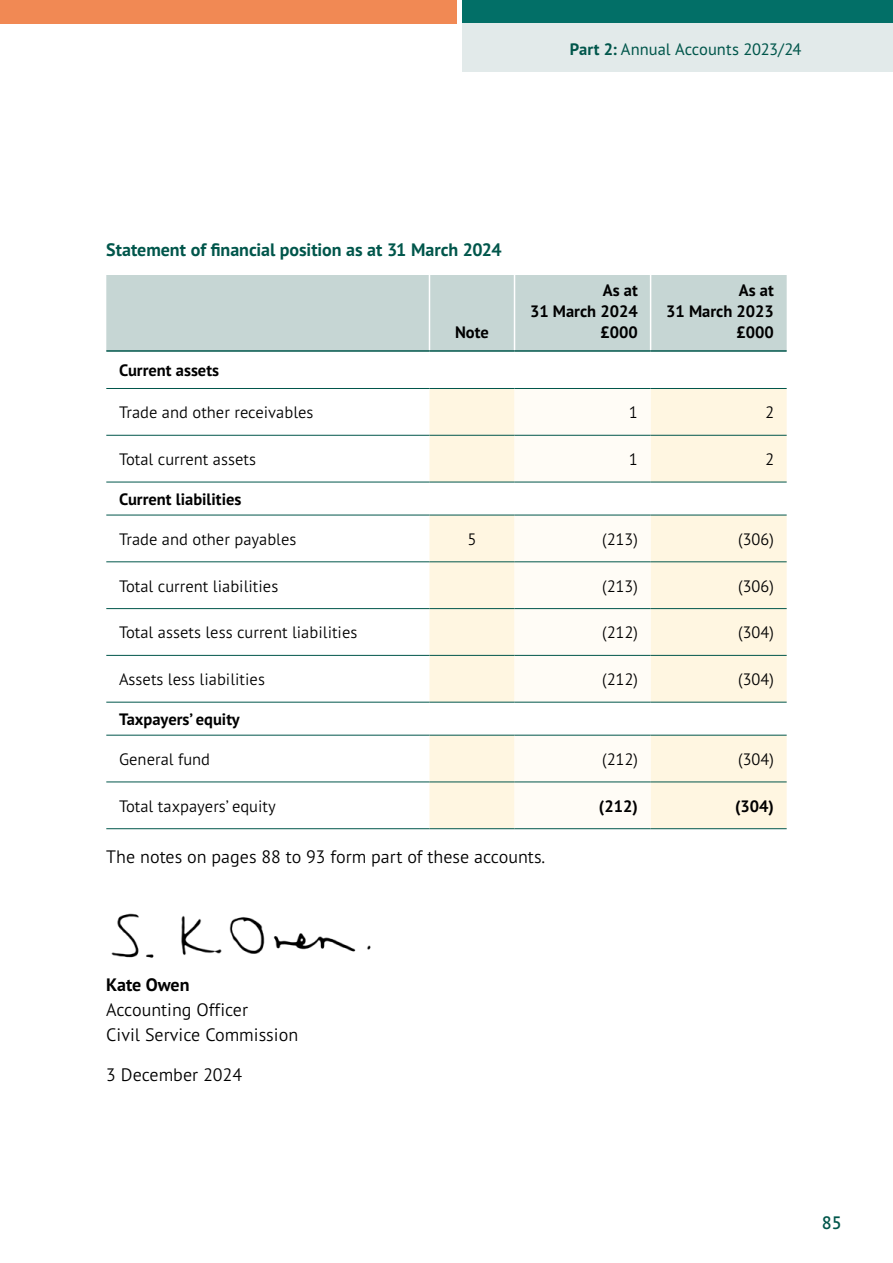
<style>
.page{position:relative;width:893px;height:1263px;background:#fff}
.page>*{position:absolute;margin:0;border:0;box-sizing:border-box;transform-origin:0 0}
.Body_text_1mm_after{font:300 18px "PT Sans Pro";color:#000}
.H1_-_Table_Header{font:700 18px "PT Sans Pro";letter-spacing:-.005em;color:#00564b}
.Body_text{font:300 18px "PT Sans Pro";color:#000}
.Body_text_1mm_after-2{font:700 18px "PT Sans Pro";letter-spacing:-.005em;color:#000}
.t1{font:600 18px "PT Sans Pro";color:#00564b}
.Table_body_text{font:300 16.5px "PT Sans Pro";color:#000}
.Table_body_text-2{font:700 16.5px "PT Sans Pro";color:#000}
.Table_header_text_centred{font:700 16.5px/21px "PT Sans Pro";color:#000;text-align:right}
.t2{font:16.5px "PT Sans Pro";letter-spacing:-.005em;color:#00564b}
.Table_body_text_centred{font:300 16.5px "PT Sans Pro";color:#000}
.s1{font-weight:700}
</style>
<div class="page">
<div style="left:462px;top:0;width:431px;height:23px;background:#026f67"></div>
<div style="left:0;top:0;width:456px;height:23px;background:#f18954"></div>
<div style="left:462px;top:23px;width:431px;height:49px;background:#e2eaea"></div>
<div style="left:106px;top:275px;width:681px;height:75px;background:#c6d6d4"></div>
<svg style="left:106px;top:434px;width:323px;height:348px"></svg>
<svg style="left:429px;top:389px;width:358px;height:439px;background:#fdf6e4"></svg>
<svg style="left:514px;top:389px;width:137px;height:439px;fill:#fffcf6"></svg>
<hr style="left:106px;top:435px;width:323px;height:1px;background:#00564b">
<hr style="left:429px;top:435px;width:85px;height:1px;background:#00564b">
<hr style="left:514px;top:435px;width:137px;height:1px;background:#00564b">
<hr style="left:651px;top:435px;width:136px;height:1px;background:#00564b">
<hr style="left:106px;top:562px;width:323px;height:1px;background:#00564b">
<hr style="left:429px;top:562px;width:85px;height:1px;background:#00564b">
<hr style="left:514px;top:562px;width:137px;height:1px;background:#00564b">
<hr style="left:651px;top:562px;width:136px;height:1px;background:#00564b">
<hr style="left:106px;top:608px;width:323px;height:1px;background:#00564b">
<hr style="left:429px;top:608px;width:85px;height:1px;background:#00564b">
<hr style="left:514px;top:608px;width:137px;height:1px;background:#00564b">
<hr style="left:651px;top:608px;width:136px;height:1px;background:#00564b">
<hr style="left:106px;top:655px;width:323px;height:1px;background:#00564b">
<hr style="left:429px;top:655px;width:85px;height:1px;background:#00564b">
<hr style="left:514px;top:655px;width:137px;height:1px;background:#00564b">
<hr style="left:651px;top:655px;width:136px;height:1px;background:#00564b">
<hr style="left:106px;top:782px;width:323px;height:1px;background:#00564b">
<hr style="left:429px;top:782px;width:85px;height:1px;background:#00564b">
<hr style="left:514px;top:782px;width:137px;height:1px;background:#00564b">
<hr style="left:651px;top:782px;width:136px;height:1px;background:#00564b">
<hr style="left:106px;top:828px;width:323px;height:1px;background:#00564b">
<hr style="left:429px;top:275px;width:1px;height:75px;background:#fff">
<hr style="left:429px;top:828px;width:85px;height:1px;background:#00564b">
<hr style="left:651px;top:828px;width:136px;height:1px;background:#00564b">
<hr style="left:514px;top:275px;width:1px;height:75px;background:#fff">
<hr style="left:650px;top:275px;width:1px;height:75px;background:#fff">
<hr style="left:514px;top:828px;width:137px;height:1px;background:#00564b">
<hr style="left:106px;top:388px;width:323px;height:1px;background:#00564b">
<hr style="left:429px;top:388px;width:85px;height:1px;background:#00564b">
<hr style="left:514px;top:388px;width:137px;height:1px;background:#00564b">
<hr style="left:651px;top:388px;width:136px;height:1px;background:#00564b">
<hr style="left:106px;top:482px;width:323px;height:1px;background:#00564b">
<hr style="left:429px;top:482px;width:85px;height:1px;background:#00564b">
<hr style="left:514px;top:482px;width:137px;height:1px;background:#00564b">
<hr style="left:651px;top:482px;width:136px;height:1px;background:#00564b">
<hr style="left:106px;top:515px;width:323px;height:1px;background:#00564b">
<hr style="left:429px;top:515px;width:85px;height:1px;background:#00564b">
<hr style="left:514px;top:515px;width:137px;height:1px;background:#00564b">
<hr style="left:651px;top:515px;width:136px;height:1px;background:#00564b">
<hr style="left:106px;top:702px;width:323px;height:1px;background:#00564b">
<hr style="left:429px;top:702px;width:85px;height:1px;background:#00564b">
<hr style="left:514px;top:702px;width:137px;height:1px;background:#00564b">
<hr style="left:651px;top:702px;width:136px;height:1px;background:#00564b">
<hr style="left:106px;top:735px;width:323px;height:1px;background:#00564b">
<hr style="left:429px;top:735px;width:85px;height:1px;background:#00564b">
<hr style="left:514px;top:735px;width:137px;height:1px;background:#00564b">
<hr style="left:651px;top:735px;width:136px;height:1px;background:#00564b">
<hr style="left:106px;top:350px;width:323px;height:2px;background:#00564b">
<hr style="left:429px;top:350px;width:85px;height:2px;background:#00564b">
<hr style="left:514px;top:350px;width:137px;height:2px;background:#00564b">
<hr style="left:651px;top:350px;width:136px;height:2px;background:#00564b">
<img style="left:111px;top:913px;width:260px;height:45px">
<p class="t2" style="left:570px;top:39px;width:233px"><span class="s1">Part 2:</span> Annual Accounts 2023/24</p>
<h1 class="H1_-_Table_Header" style="left:106px;top:238px;width:397px">Statement of financial position as at 31 March 2024</h1>
<p class="Table_header_text_centred" style="left:455px;top:322px;width:35px">Note</p>
<p class="Table_header_text_centred" style="left:530px;top:280px;width:109px">As at<br>31 March 2024 £000</p>
<p class="Table_header_text_centred" style="left:666px;top:280px;width:109px">As at<br>31 March 2023 £000</p>
<p class="Table_body_text-2" style="left:119px;top:359px;width:102px">Current assets</p>
<p class="Table_body_text" style="left:119px;top:402px;width:196px">Trade and other receivables</p>
<p class="Table_body_text" style="left:629px;top:402px;width:10px">1</p>
<p class="Table_body_text" style="left:765px;top:402px;width:10px">2</p>
<p class="Table_body_text" style="left:119px;top:448px;width:138px">Total current assets</p>
<p class="Table_body_text" style="left:629px;top:448px;width:10px">1</p>
<p class="Table_body_text" style="left:765px;top:448px;width:10px">2</p>
<p class="Table_body_text-2" style="left:119px;top:488px;width:124px">Current liabilities</p>
<p class="Table_body_text" style="left:119px;top:528px;width:179px">Trade and other payables</p>
<p class="Table_body_text_centred" style="left:468px;top:528px;width:10px">5</p>
<p class="Table_body_text" style="left:602px;top:528px;width:37px">(213)</p>
<p class="Table_body_text" style="left:738px;top:528px;width:37px">(306)</p>
<p class="Table_body_text" style="left:119px;top:575px;width:161px">Total current liabilities</p>
<p class="Table_body_text" style="left:602px;top:575px;width:37px">(213)</p>
<p class="Table_body_text" style="left:738px;top:575px;width:37px">(306)</p>
<p class="Table_body_text" style="left:119px;top:622px;width:240px">Total assets less current liabilities</p>
<p class="Table_body_text" style="left:602px;top:622px;width:37px">(212)</p>
<p class="Table_body_text" style="left:738px;top:622px;width:37px">(304)</p>
<p class="Table_body_text" style="left:119px;top:669px;width:147px">Assets less liabilities</p>
<p class="Table_body_text" style="left:602px;top:669px;width:37px">(212)</p>
<p class="Table_body_text" style="left:738px;top:669px;width:37px">(304)</p>
<p class="Table_body_text-2" style="left:119px;top:708px;width:122px">Taxpayers’ equity</p>
<p class="Table_body_text" style="left:119px;top:748px;width:93px">General fund</p>
<p class="Table_body_text" style="left:602px;top:748px;width:37px">(212)</p>
<p class="Table_body_text" style="left:738px;top:748px;width:37px">(304)</p>
<p class="Table_body_text" style="left:119px;top:795px;width:158px">Total taxpayers’ equity</p>
<p class="Table_body_text-2" style="left:599px;top:795px;width:40px">(212)</p>
<p class="Table_body_text-2" style="left:735px;top:795px;width:40px">(304)</p>
<p class="Body_text_1mm_after" style="left:106px;top:845px;width:440px">The notes on pages 88 to 93 form part of these accounts.</p>
<p class="Body_text_1mm_after-2" style="left:106px;top:972px;width:85px">Kate Owen</p>
<p class="Body_text_1mm_after" style="left:106px;top:998px;width:143px">Accounting Officer</p>
<p class="Body_text" style="left:106px;top:1023px;width:193px">Civil Service Commission</p>
<p class="Body_text_1mm_after" style="left:106px;top:1063px;width:137px">3 December 2024</p>
<p class="t1" style="left:822px;top:1211px;width:21px">85</p>
</div>
